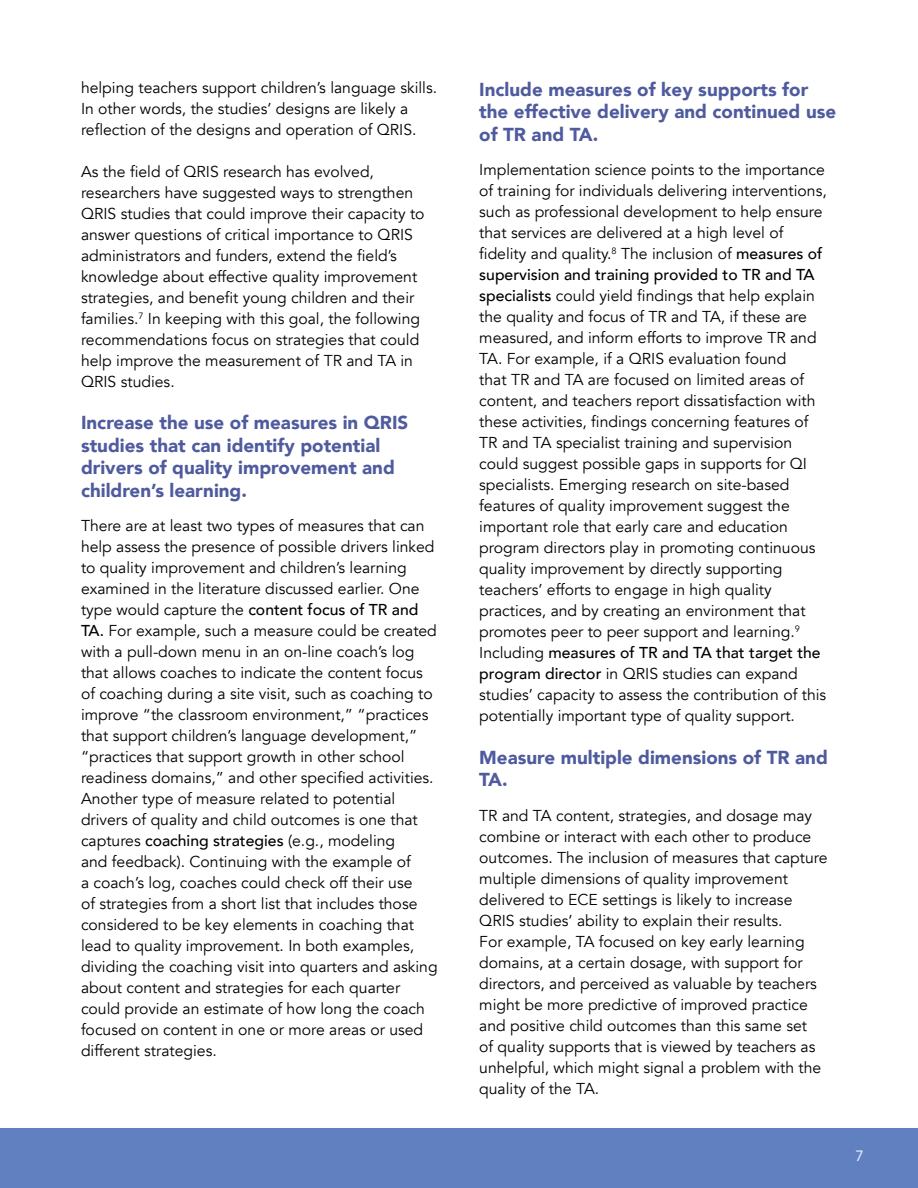
<style>
.page{position:relative;width:918px;height:1188px;background:#fff}
.page>*{position:absolute;margin:0;border:0;box-sizing:border-box;transform-origin:0 0}
.t1{font:900 18.75px/22.5px "Avenir";color:#4f5b9e}
.t2{font:15.75px/21px "Avenir";color:#000}
.t3{font:15px "Avenir";color:#e0edf9}
.s1{font-weight:500}
</style>
<div class="page">
<div style="left:0;top:1128px;width:918px;height:60px;background:#6180c0"></div>
<p class="t2" style="left:81px;top:77px;width:358px">helping teachers support children’s language skills.<br>In other words, the studies’ designs are likely a reflection of the designs and operation of QRIS.</p>
<p class="t2" style="left:81px;top:161px;width:345px">As the field of QRIS research has evolved, researchers have suggested ways to strengthen QRIS studies that could improve their capacity to answer questions of critical importance to QRIS administrators and funders, extend the field’s knowledge about effective quality improvement strategies, and benefit young children and their families.<sup>7</sup> In keeping with this goal, the following recommendations focus on strategies that could help improve the measurement of TR and TA in QRIS studies.</p>
<p class="t1" style="left:81px;top:411px;width:329px">Increase the use of measures in QRIS studies that can identify potential drivers of quality improvement and children’s learning.</p>
<p class="t2" style="left:81px;top:516px;width:358px">There are at least two types of measures that can help assess the presence of possible drivers linked to quality improvement and children’s learning examined in the literature discussed earlier. One type would capture the <span class="s1">content focus of TR and TA.</span> For example, such a measure could be created with a pull-down menu in an on-line coach’s log that allows coaches to indicate the content focus of coaching during a site visit, such as coaching to improve “the classroom environment,” “practices that support children’s language development,” “practices that support growth in other school readiness domains,” and other specified activities.<br>Another type of measure related to potential drivers of quality and child outcomes is one that captures <span class="s1">coaching strategies</span> (e.g., modeling<br>and feedback). Continuing with the example of<br>a coach’s log, coaches could check off their use<br>of strategies from a short list that includes those considered to be key elements in coaching that lead to quality improvement. In both examples, dividing the coaching visit into quarters and asking about content and strategies for each quarter could provide an estimate of how long the coach focused on content in one or more areas or used different strategies.</p>
<p class="t1" style="left:479px;top:78px;width:358px">Include measures of key supports for the effective delivery and continued use of TR and TA.</p>
<p class="t2" style="left:479px;top:160px;width:349px">Implementation science points to the importance of training for individuals delivering interventions, such as professional development to help ensure that services are delivered at a high level of fidelity and quality.<sup>8</sup> The inclusion of <span class="s1">measures of supervision and training provided to TR and TA specialists</span> could yield findings that help explain the quality and focus of TR and TA, if these are measured, and inform efforts to improve TR and TA. For example, if a QRIS evaluation found<br>that TR and TA are focused on limited areas of content, and teachers report dissatisfaction with these activities, findings concerning features of TR and TA specialist training and supervision could suggest possible gaps in supports for QI specialists. Emerging research on site-based features of quality improvement suggest the important role that early care and education program directors play in promoting continuous quality improvement by directly supporting teachers’ efforts to engage in high quality practices, and by creating an environment that promotes peer to peer support and learning.<sup>9<br></sup>Including <span class="s1">measures of TR and TA that target the program director</span> in QRIS studies can expand studies’ capacity to assess the contribution of this potentially important type of quality support.</p>
<p class="t1" style="left:479px;top:745px;width:350px">Measure multiple dimensions of TR and<br>TA.</p>
<p class="t2" style="left:479px;top:805px;width:350px">TR and TA content, strategies, and dosage may combine or interact with each other to produce outcomes. The inclusion of measures that capture multiple dimensions of quality improvement delivered to ECE settings is likely to increase QRIS studies’ ability to explain their results.<br>For example, TA focused on key early learning domains, at a certain dosage, with support for directors, and perceived as valuable by teachers might be more predictive of improved practice and positive child outcomes than this same set<br>of quality supports that is viewed by teachers as unhelpful, which might signal a problem with the quality of the TA.</p>
<p class="t3" style="left:856px;top:1144px;width:10px">7</p>
</div>
